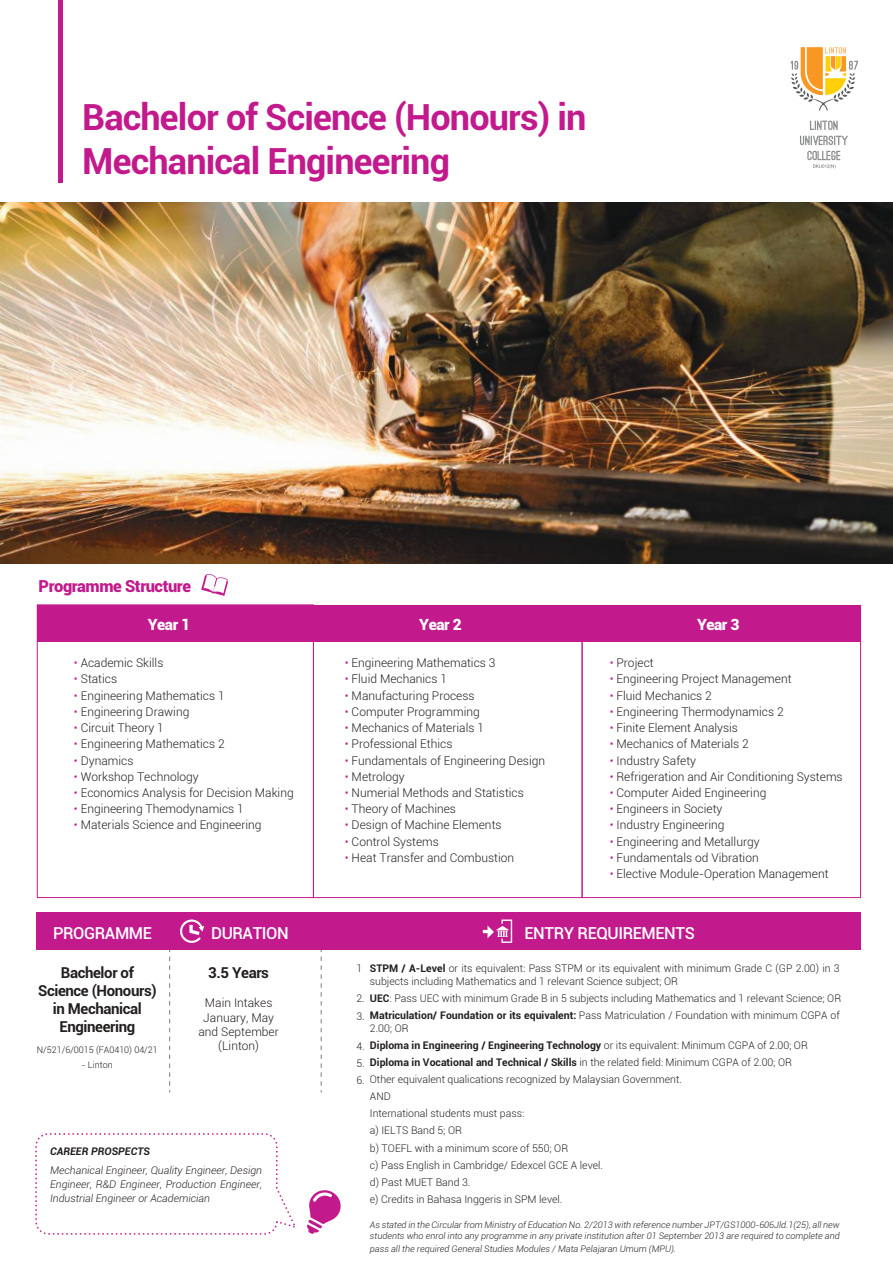
<style>
.page{position:relative;width:893px;height:1263px;background:#fff}
.page>*{position:absolute;margin:0;border:0;box-sizing:border-box;transform-origin:0 0}
.t1{font:700 36px/43.2px "Roboto";letter-spacing:-.025em;color:#c21a8d}
.t2{font:500 16.5px "Roboto";letter-spacing:-.025em;color:#fff}
.t3{font:900 16.5px "Roboto";letter-spacing:-.025em;color:#c21a8d}
.t4{font:900 15.45px "Roboto";letter-spacing:-.03em;color:#fff}
.t5{font:700 15px/18px "Roboto";letter-spacing:-.025em;color:#241f1f;text-align:center}
.t6{font:300 12px/14.4px "Roboto";color:#241f1f;text-align:center}
.t7{font:300 10.5px/17.1px "Roboto";color:#241f1f}
.t8{font:italic 300 10.5px/14.1px "Roboto";color:#241f1f;text-align:justify}
.t9{font:italic 700 10.5px "Roboto";color:#241f1f}
.t10{font:italic 300 9px/10.8px "Roboto";color:#241f1f}
.t11{font:300 9px "Roboto";color:#241f1f}
.s1{color:#c21a8d}
.s2{font-weight:700}
</style>
<div class="page">
<svg style="left:201px;top:574px;width:27px;height:22px"></svg>
<div style="left:36px;top:912px;width:825px;height:38px;background:#c21a8d"></div>
<svg style="left:169px;top:950px;width:1px;height:142px"></svg>
<svg style="left:321px;top:950px;width:1px;height:142px"></svg>
<svg style="left:483px;top:919px;width:29px;height:24px"></svg>
<svg style="left:180px;top:919px;width:24px;height:24px"></svg>
<div style="left:35px;top:1133px;width:243px;height:101px;border:2px dashed #c21a8d;border-radius:12px"></div>
<svg style="left:307px;top:1190px;width:34px;height:44px"></svg>
<div style="left:37px;top:605px;width:276px;height:36px;background:#c21a8d"></div>
<div style="left:37px;top:604px;width:277px;height:294px;border:1px solid #c21a8d"></div>
<div style="left:313px;top:605px;width:289px;height:36px;background:#c21a8d"></div>
<div style="left:313px;top:609px;width:269px;height:289px;border:1px solid #c21a8d"></div>
<div style="left:602px;top:605px;width:259px;height:36px;background:#c21a8d"></div>
<div style="left:582px;top:605px;width:279px;height:293px;border:1px solid #c21a8d"></div>
<div style="left:58px;top:0;width:5px;height:183px;background:#c21a8d"></div>
<svg style="left:810px;top:121px;width:28px;height:9px"></svg>
<svg style="left:800px;top:136px;width:48px;height:9px"></svg>
<svg style="left:790px;top:47px;width:68px;height:64px"></svg>
<svg style="left:807px;top:151px;width:33px;height:18px"></svg>
<img style="left:0;top:202px;width:893px;height:361px">
<h1 class="t1" style="left:82px;top:95px;width:506px">Bachelor of Science (Honours) in<br>Mechanical Engineering</h1>
<h2 class="t3" style="left:39px;top:574px;width:154px">Programme Structure</h2>
<p class="t4" style="left:148px;top:613px;width:44px">Year 1</p>
<p class="t4" style="left:419px;top:613px;width:44px">Year 2</p>
<p class="t4" style="left:697px;top:613px;width:44px">Year 3</p>
<p class="t6" style="left:74px;top:655px;width:91px"><span class="s1">•</span> Academic Skills</p>
<p class="t6" style="left:74px;top:672px;width:45px"><span class="s1">•</span> Statics</p>
<p class="t6" style="left:74px;top:688px;width:152px"><span class="s1">•</span> Engineering Mathematics 1</p>
<p class="t6" style="left:74px;top:704px;width:117px"><span class="s1">•</span> Engineering Drawing</p>
<p class="t6" style="left:74px;top:720px;width:91px"><span class="s1">•</span> Circuit Theory 1</p>
<p class="t6" style="left:74px;top:736px;width:152px"><span class="s1">•</span> Engineering Mathematics 2</p>
<p class="t6" style="left:74px;top:753px;width:61px"><span class="s1">•</span> Dynamics</p>
<p class="t6" style="left:74px;top:769px;width:126px"><span class="s1">•</span> Workshop Technology</p>
<p class="t6" style="left:74px;top:785px;width:221px"><span class="s1">•</span> Economics Analysis for Decision Making</p>
<p class="t6" style="left:74px;top:801px;width:171px"><span class="s1">•</span> Engineering Themodynamics 1</p>
<p class="t6" style="left:74px;top:817px;width:189px"><span class="s1">•</span> Materials Science and Engineering</p>
<p class="t6" style="left:345px;top:655px;width:152px"><span class="s1">•</span> Engineering Mathematics 3</p>
<p class="t6" style="left:345px;top:672px;width:104px"><span class="s1">•</span> Fluid Mechanics 1</p>
<p class="t6" style="left:345px;top:688px;width:131px"><span class="s1">•</span> Manufacturing Process</p>
<p class="t6" style="left:345px;top:704px;width:136px"><span class="s1">•</span> Computer Programming</p>
<p class="t6" style="left:345px;top:720px;width:141px"><span class="s1">•</span> Mechanics of Materials 1</p>
<p class="t6" style="left:345px;top:736px;width:109px"><span class="s1">•</span> Professional Ethics</p>
<p class="t6" style="left:345px;top:753px;width:202px"><span class="s1">•</span> Fundamentals of Engineering Design</p>
<p class="t6" style="left:345px;top:769px;width:61px"><span class="s1">•</span> Metrology</p>
<p class="t6" style="left:345px;top:785px;width:181px"><span class="s1">•</span> Numerial Methods and Statistics</p>
<p class="t6" style="left:345px;top:801px;width:113px"><span class="s1">•</span> Theory of Machines</p>
<p class="t6" style="left:345px;top:817px;width:158px"><span class="s1">•</span> Design of Machine Elements</p>
<p class="t6" style="left:345px;top:834px;width:96px"><span class="s1">•</span> Control Systems</p>
<p class="t6" style="left:345px;top:850px;width:171px"><span class="s1">•</span> Heat Transfer and Combustion</p>
<p class="t6" style="left:610px;top:655px;width:46px"><span class="s1">•</span> Project</p>
<p class="t6" style="left:610px;top:672px;width:183px"><span class="s1">•</span> Engineering Project Management</p>
<p class="t6" style="left:610px;top:688px;width:104px"><span class="s1">•</span> Fluid Mechanics 2</p>
<p class="t6" style="left:610px;top:704px;width:175px"><span class="s1">•</span> Engineering Thermodynamics 2</p>
<p class="t6" style="left:610px;top:720px;width:130px"><span class="s1">•</span> Finite Element Analysis</p>
<p class="t6" style="left:610px;top:736px;width:141px"><span class="s1">•</span> Mechanics of Materials 2</p>
<p class="t6" style="left:610px;top:753px;width:88px"><span class="s1">•</span> Industry Safety</p>
<p class="t6" style="left:610px;top:769px;width:235px"><span class="s1">•</span> Refrigeration and Air Conditioning Systems</p>
<p class="t6" style="left:610px;top:785px;width:158px"><span class="s1">•</span> Computer Aided Engineering</p>
<p class="t6" style="left:610px;top:801px;width:114px"><span class="s1">•</span> Engineers in Society</p>
<p class="t6" style="left:610px;top:817px;width:116px"><span class="s1">•</span> Industry Engineering</p>
<p class="t6" style="left:610px;top:834px;width:151px"><span class="s1">•</span> Engineering and Metallurgy</p>
<p class="t6" style="left:610px;top:850px;width:151px"><span class="s1">•</span> Fundamentals od Vibration</p>
<p class="t6" style="left:610px;top:866px;width:220px"><span class="s1">•</span> Elective Module-Operation Management</p>
<h2 class="t2" style="left:53px;top:921px;width:100px">PROGRAMME</h2>
<h2 class="t2" style="left:211px;top:921px;width:79px">DURATION</h2>
<h2 class="t2" style="left:525px;top:921px;width:172px">ENTRY REQUIREMENTS</h2>
<p class="t5" style="left:38px;top:963px;width:120px">Bachelor of<br>Science (Honours) in Mechanical<br>Engineering</p>
<p class="t11" style="left:37px;top:1044px;width:122px">N/521/6/0015 (FA0410) 04/21</p>
<p class="t11" style="left:82px;top:1059px;width:32px">- Linton</p>
<p class="t7" style="left:370px;top:962px;width:471px;line-height:12.6px"><span class="s2">STPM / A-Level</span> or its equivalent: Pass STPM or its equivalent with minimum Grade C (GP 2.00) in 3 subjects including Mathematics and 1 relevant Science subject; OR</p>
<p class="t7" style="left:370px;top:989px;width:473px"><span class="s2">UEC</span>: Pass UEC with minimum Grade B in 5 subjects including Mathematics and 1 relevant Science; OR<br><span class="s2">Matriculation/ Foundation or its equivalent:</span> Pass Matriculation / Foundation with minimum CGPA of</p>
<p class="t7" style="left:370px;top:1019px;width:439px">2.00; OR<br><span class="s2">Diploma in Engineering / Engineering Technology</span> or its equivalent: Minimum CGPA of 2.00; OR <span class="s2">Diploma in Vocational and Technical / Skills</span> in the related field: Minimum CGPA of 2.00; OR Other equivalent qualications recognized by Malaysian Government.<br>AND<br>International students must pass:<br>a) IELTS Band 5; OR<br>b) TOEFL with a minimum score of 550; OR<br>c) Pass English in Cambridge/ Edexcel GCE A level.<br>d) Past MUET Band 3.<br>e) Credits in Bahasa Inggeris in SPM level.</p>
<p class="t10" style="left:370px;top:1219px;width:471px">As stated in the Circular from Ministry of Education No. 2/2013 with reference number JPT/GS1000-606Jld.1(25), all new students who enrol into any programme in any private institution after 01 September 2013 are required to complete and</p>
<p class="t10" style="left:370px;top:1243px;width:308px">pass all the required General Studies Modules / Mata Pelajaran Umum (MPU).</p>
<p class="t7" style="left:356px;top:960px;width:7px">1</p>
<p class="t7" style="left:356px;top:990px;width:10px">2.<br>3.</p>
<p class="t7" style="left:356px;top:1037px;width:10px;text-align:justify">4.<br>5.<br>6.</p>
<p class="t5" style="left:208px;top:963px;width:62px">3.5 Years</p>
<p class="t6" style="left:198px;top:995px;width:82px">Main Intakes<br>January, May and September (Linton)</p>
<p class="t9" style="left:50px;top:1144px;width:101px">CAREER PROSPECTS</p>
<p class="t8" style="left:50px;top:1163px;width:214px">Mechanical Engineer, Quality Engineer, Design Engineer, R&amp;D Engineer, Production Engineer, Industrial Engineer or Academician</p>
</div>
